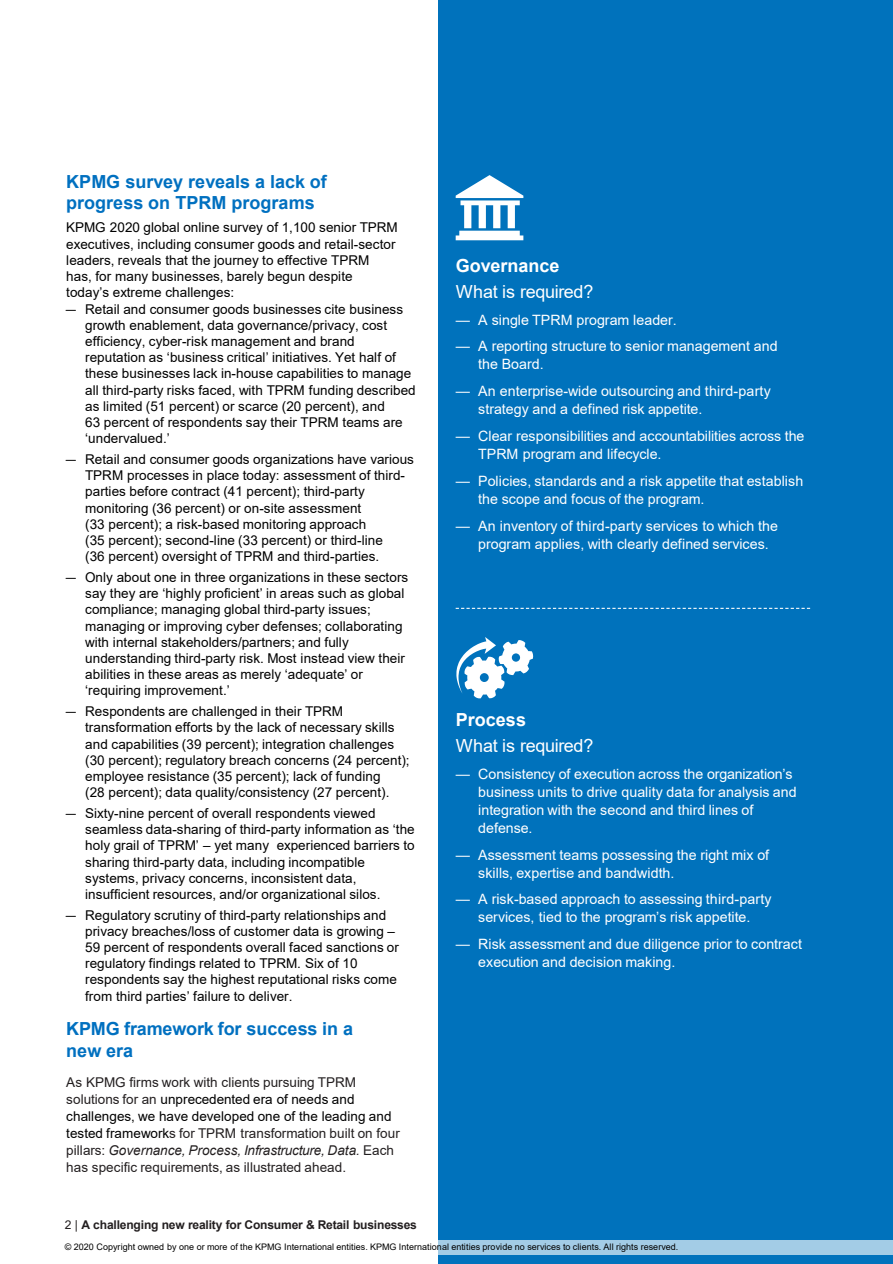
<style>
.page{position:relative;width:893px;height:1264px;background:#fff}
.page>*{position:absolute;margin:0;border:0;box-sizing:border-box;transform-origin:0 0}
.t1{font:700 18px/21.6px "Arial";color:#0070c0}
.t2{font:18px "Arial";letter-spacing:-.015em;color:#fff}
.t3{font:700 18px "Arial";color:#fff}
.t4{font:14.25px/18px "Arial";color:#fff}
.t5{font:13.5px/16.2px "Arial";letter-spacing:.005em;color:#000}
.t6{font:13.5px/17.1px "Arial";letter-spacing:.005em;color:#231f20}
.t7{font:700 12px "Arial";letter-spacing:-.015em;color:#231f20}
.t8{font:9px "Arial";letter-spacing:.005em;color:#000}
.s1{font-family:"Calibri"}
.s2{color:#000}
.s3{font-style:italic}
.s4{font-weight:400}
</style>
<div class="page">
<div style="left:438px;top:0;width:454px;height:1263px;background:#0072bc"></div>
<svg style="left:455px;top:607px;width:355px;height:1px"></svg>
<svg style="left:455px;top:175px;width:68px;height:65px"></svg>
<div style="left:0;top:1239px;width:892px;height:14px;background:#fff;opacity:.64"></div>
<svg style="left:456px;top:637px;width:77px;height:61px"></svg>
<h1 class="t1" style="left:66px;top:171px;width:262px">KPMG survey reveals a lack of progress on TPRM programs</h1>
<p class="t5" style="left:66px;top:219px;width:333px">KPMG 2020 global online survey of 1,100 senior TPRM executives, including consumer goods and retail-sector leaders, reveals that the journey to effective TPRM has, for many businesses, barely begun despite today’s extreme challenges:</p>
<p class="t5" style="left:85px;top:300px;width:332px;text-indent:-20px"><span class="s1">—</span> Retail and consumer goods businesses cite business growth enablement, data governance/privacy, cost efficiency, cyber-risk management and brand reputation as ‘business critical’ initiatives. Yet half of these businesses lack in-house capabilities to manage all third-party risks faced, with TPRM funding described as limited (51 percent) or scarce (20 percent), and<br>63 percent of respondents say their TPRM teams are ‘undervalued.’</p>
<p class="t5" style="left:85px;top:451px;width:330px;text-indent:-20px"><span class="s1">—</span> Retail and consumer goods organizations have various TPRM processes in place today: assessment of third&shy;parties before contract (41 percent); third-party monitoring (36 percent) or on-site assessment<br>(33 percent); a risk-based monitoring approach<br>(35 percent); second-line (33 percent) or third-line<br>(36 percent) oversight of TPRM and third-parties.</p>
<p class="t5" style="left:85px;top:569px;width:324px;text-indent:-20px"><span class="s1">—</span> Only about one in three organizations in these sectors say they are ‘highly proficient’ in areas such as global compliance; managing global third-party issues; managing or improving cyber defenses; collaborating with internal stakeholders/partners; and fully understanding third-party risk. Most instead view their abilities in these areas as merely ‘adequate’ or ‘requiring improvement.’</p>
<p class="t5" style="left:85px;top:703px;width:326px;text-indent:-20px"><span class="s1">—</span> Respondents are challenged in their TPRM transformation efforts by the lack of necessary skills and capabilities (39 percent); integration challenges (30 percent); regulatory breach concerns (24 percent); employee resistance (35 percent); lack of funding<br>(28 percent); data quality/consistency (27 percent).</p>
<p class="t5" style="left:85px;top:804px;width:331px;text-indent:-20px"><span class="s1">—</span> Sixty-nine percent of overall respondents viewed seamless data-sharing of third-party information as ‘the holy grail of TPRM’ – yet many experienced barriers to sharing third-party data, including incompatible systems, privacy concerns, inconsistent data, insufficient resources, and/or organizational silos.</p>
<p class="t5" style="left:85px;top:906px;width:315px;text-indent:-20px"><span class="s1">—</span> Regulatory scrutiny of third-party relationships and privacy breaches/loss of customer data is growing – 59 percent of respondents overall faced sanctions or regulatory findings related to TPRM. Six of 10 respondents say the highest reputational risks come from third parties’ failure to deliver.</p>
<h1 class="t1" style="left:66px;top:1017px;width:288px">KPMG framework for success in a new era</h1>
<p class="t6" style="left:66px;top:1073px;width:335px">As KPMG firms work with clients pursuing TPRM solutions for an <span class="s2">unprecedented era of needs and challenges, we have developed one of the leading and tested framework</span>s for TPRM transformation built on four pillars: <span class="s3">Governance, Process, Infrastructure, Data.</span> Each has specific requirements, as illustrated ahead.</p>
<h1 class="t3" style="left:455px;top:253px;width:105px">Governance</h1>
<h1 class="t2" style="left:455px;top:279px;width:139px">What is required?</h1>
<p class="t4" style="left:455px;top:311px;width:223px">— A single TPRM program leader.</p>
<p class="t4" style="left:478px;top:337px;width:301px;text-indent:-22px">— A reporting structure to senior management and the Board.</p>
<p class="t4" style="left:478px;top:381px;width:294px;text-indent:-22px">— An enterprise-wide outsourcing and third-party strategy and a defined risk appetite.</p>
<p class="t4" style="left:478px;top:426px;width:328px;text-indent:-23px">— Clear responsibilities and accountabilities across the<br>TPRM program and lifecycle.</p>
<p class="t4" style="left:478px;top:471px;width:326px;text-indent:-22px">— Policies, standards and a risk appetite that establish the scope and focus of the program.</p>
<p class="t4" style="left:478px;top:516px;width:301px;text-indent:-23px">— An inventory of third-party services to which the program applies, with clearly defined services.</p>
<h1 class="t3" style="left:455px;top:706px;width:72px">Process</h1>
<h1 class="t2" style="left:455px;top:733px;width:139px">What is required?</h1>
<p class="t4" style="left:478px;top:764px;width:320px;text-indent:-22px">— Consistency of execution across the organization’s business units to drive quality data for analysis and integration with the second and third lines of defense.</p>
<p class="t4" style="left:478px;top:845px;width:292px;text-indent:-23px">— Assessment teams possessing the right mix of skills, expertise and bandwidth.</p>
<p class="t4" style="left:455px;top:890px;width:317px;text-align:center">— A risk-based approach to assessing third-party services, tied to the program’s risk appetite.</p>
<p class="t4" style="left:478px;top:935px;width:325px;text-indent:-22px">— Risk assessment and due diligence prior to contract execution and decision making.</p>
<p class="t7" style="left:65px;top:1216px;width:353px"><span class="s4">2 |</span> A challenging new reality for Consumer &amp; Retail businesses</p>
<p class="t8" style="left:65px;top:1240px;width:615px">© 2020 Copyright owned by one or more of the KPMG International entities. KPMG International entities provide no services to clients. All rights reserved.</p>
</div>
